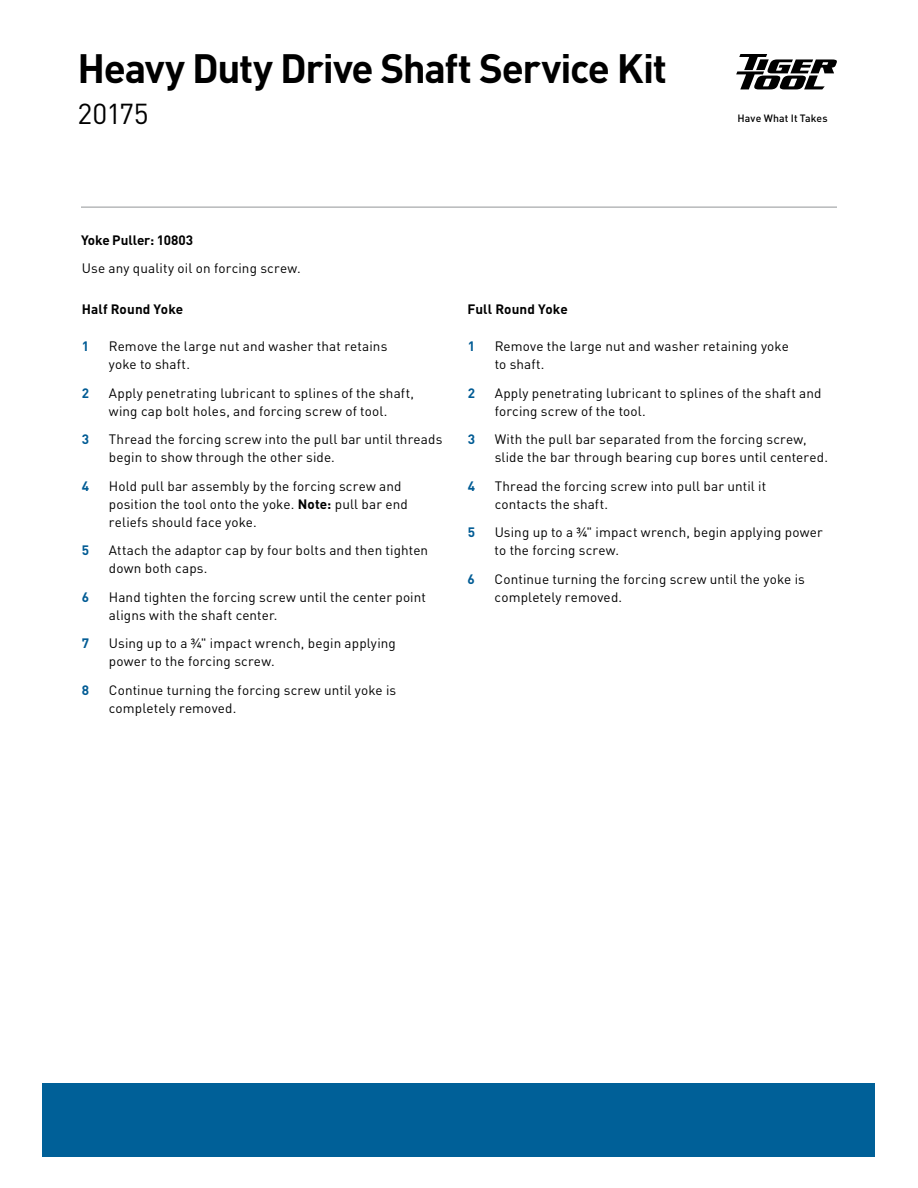
<style>
.page{position:relative;width:918px;height:1188px;background:#fff}
.page>*{position:absolute;margin:0;border:0;box-sizing:border-box;transform-origin:0 0}
.t1{font:700 40.5px "DIN";letter-spacing:-.035em;color:#000}
.t2{font:28.5px "DIN";letter-spacing:-.02em;color:#000}
.t3{font:13.5px/18px "DIN";letter-spacing:.01em;color:#000}
.t4{font:700 13.5px "DIN";color:#000}
.t5{font:700 13.5px "DIN";color:#005b94}
.t6{font:500 10.5px "DIN";letter-spacing:.01em;color:#000}
.s1{font-weight:700}
.s2{font-family:"PF Din Text Pro"}
</style>
<div class="page">
<hr style="left:81px;top:207px;width:756px;height:1px;background:#939598">
<div style="left:43px;top:1084px;width:832px;height:73px;background:#006098"></div>
<svg style="left:736px;top:54px;width:101px;height:35px"></svg>
<h1 class="t1" style="left:78px;top:42px;width:591px">Heavy Duty Drive Shaft Service Kit</h1>
<h2 class="t2" style="left:78px;top:96px;width:73px">20175</h2>
<p class="t6" style="left:738px;top:112px;width:92px">Have What It Takes</p>
<p class="t4" style="left:81px;top:231px;width:114px">Yoke Puller: 10803</p>
<p class="t3" style="left:82px;top:259px;width:220px">Use any quality oil on forcing screw.</p>
<p class="t4" style="left:82px;top:300px;width:103px">Half Round Yoke</p>
<p class="t5" style="left:82px;top:338px;width:9px">1</p>
<p class="t3" style="left:109px;top:337px;width:280px">Remove the large nut and washer that retains yoke to shaft.</p>
<p class="t5" style="left:82px;top:384px;width:9px">2</p>
<p class="t3" style="left:109px;top:384px;width:307px">Apply penetrating lubricant to splines of the shaft, wing cap bolt holes, and forcing screw of tool.</p>
<p class="t5" style="left:82px;top:431px;width:9px">3</p>
<p class="t3" style="left:109px;top:430px;width:335px">Thread the forcing screw into the pull bar until threads begin to show through the other side.</p>
<p class="t5" style="left:82px;top:477px;width:9px">4</p>
<p class="t3" style="left:109px;top:477px;width:301px">Hold pull bar assembly by the forcing screw and position the tool onto the yoke. <span class="s1">Note:</span> pull bar end reliefs should face yoke.</p>
<p class="t5" style="left:82px;top:542px;width:9px">5</p>
<p class="t3" style="left:109px;top:541px;width:321px">Attach the adaptor cap by four bolts and then tighten down both caps.</p>
<p class="t5" style="left:82px;top:588px;width:9px">6</p>
<p class="t3" style="left:109px;top:588px;width:319px">Hand tighten the forcing screw until the center point aligns with the shaft center.</p>
<p class="t5" style="left:82px;top:635px;width:9px">7</p>
<p class="t3" style="left:109px;top:634px;width:289px">Using up to a <span class="s2">3⁄4</span>" impact wrench, begin applying power to the forcing screw.</p>
<p class="t5" style="left:82px;top:681px;width:9px">8</p>
<p class="t3" style="left:109px;top:681px;width:289px">Continue turning the forcing screw until yoke is completely removed.</p>
<p class="t4" style="left:468px;top:300px;width:102px">Full Round Yoke</p>
<p class="t5" style="left:468px;top:338px;width:9px">1</p>
<p class="t3" style="left:495px;top:337px;width:296px">Remove the large nut and washer retaining yoke to shaft.</p>
<p class="t5" style="left:468px;top:384px;width:9px">2</p>
<p class="t3" style="left:495px;top:384px;width:328px">Apply penetrating lubricant to splines of the shaft and forcing screw of the tool.</p>
<p class="t5" style="left:468px;top:431px;width:9px">3</p>
<p class="t3" style="left:495px;top:430px;width:335px">With the pull bar separated from the forcing screw, slide the bar through bearing cup bores until centered.</p>
<p class="t5" style="left:468px;top:477px;width:9px">4</p>
<p class="t3" style="left:495px;top:477px;width:273px">Thread the forcing screw into pull bar until it contacts the shaft.</p>
<p class="t5" style="left:468px;top:524px;width:9px">5</p>
<p class="t3" style="left:495px;top:523px;width:330px">Using up to a <span class="s2">3⁄4</span>" impact wrench, begin applying power to the forcing screw.</p>
<p class="t5" style="left:468px;top:570px;width:9px">6</p>
<p class="t3" style="left:495px;top:570px;width:312px">Continue turning the forcing screw until the yoke is completely removed.</p>
</div>
